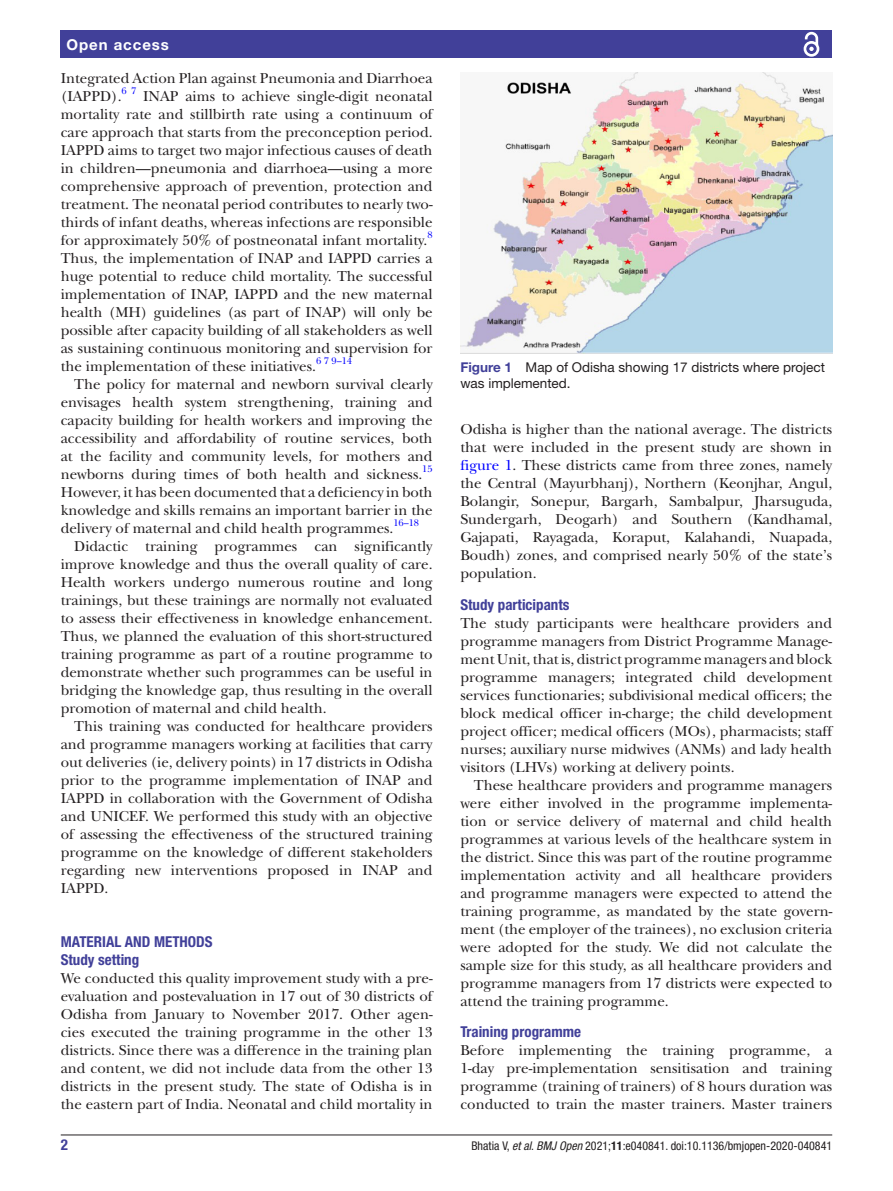
<style>
.page{position:relative;width:893px;height:1191px;background:#fff}
.page>*{position:absolute;margin:0;border:0;box-sizing:border-box;transform-origin:0 0}
.t1{font:15px/18px "New Baskerville";color:#231f20;text-align:justify}
.t2{font:700 condensed 15px/18px "Helvetica Neue LT Std";color:#414099}
.t3{font:700 15px "Helvetica Neue LT Std";letter-spacing:.065em;color:#fff}
.t4{font:13.5px/16.2px "Helvetica Neue LT Std";color:#231f20}
.t5{font:condensed 12px "Helvetica Neue LT Std";color:#231f20}
.t6{font:9.9px "New Baskerville";color:#00f}
.s1{font-weight:700;color:#414099}
.s2{color:#00f}
.s3{font-style:italic}
.s4{font-weight:700}
</style>
<div class="page">
<hr style="left:61px;top:1134px;width:771px;height:1px;background:#231f20">
<div style="left:61px;top:31px;width:771px;height:27px;background:#414099"></div>
<svg style="left:803px;top:31px;width:17px;height:26px"></svg>
<img style="left:460px;top:73px;width:372px;height:281px">
<p class="t3" style="left:66px;top:35px;width:104px">Open access</p>
<p class="t1" style="left:61px;top:69px;width:373px">Integrated Action Plan against Pneumonia and Diarrhoea (IAPPD).</p>
<p class="t6" style="left:122px;top:85px;width:16px">6 7</p>
<p class="t1" style="left:61px;top:87px;width:373px;text-indent:82px">INAP aims to achieve single-digit neonatal mortality rate and stillbirth rate using a continuum of care approach that starts from the preconception period.<br>IAPPD aims to target two major infectious causes of death in children—pneumonia and diarrhoea—using a more comprehensive approach of prevention, protection and treatment. The neonatal period contributes to nearly two&shy;thirds of infant deaths, whereas infections are responsible for approximately 50% of postneonatal infant mortality.</p>
<p class="t6" style="left:427px;top:229px;width:7px">8</p>
<p class="t1" style="left:61px;top:249px;width:373px">Thus, the implementation of INAP and IAPPD carries a huge potential to reduce child mortality. The successful implementation of INAP, IAPPD and the new maternal health (MH) guidelines (as part of INAP) will only be possible after capacity building of all stakeholders as well as sustaining continuous monitoring and supervision for the implementation of these initiatives.</p>
<p class="t6" style="left:316px;top:355px;width:38px">6 7 9–14</p>
<p class="t1" style="left:61px;top:375px;width:373px;text-indent:14px">The policy for maternal and newborn survival clearly envisages health system strengthening, training and capacity building for health workers and improving the accessibility and affordability of routine services, both at the facility and community levels, for mothers and newborns during times of both health and sickness.<sup>15<br></sup>However, it has been documented that a deficiency in both knowledge and skills remains an important barrier in the delivery of maternal and child health programmes.</p>
<p class="t6" style="left:393px;top:517px;width:27px">16–18</p>
<p class="t1" style="left:61px;top:537px;width:373px;text-indent:14px">Didactic training programmes can significantly improve knowledge and thus the overall quality of care.<br>Health workers undergo numerous routine and long trainings, but these trainings are normally not evaluated to assess their effectiveness in knowledge enhancement.<br>Thus, we planned the evaluation of this short-structured training programme as part of a routine programme to demonstrate whether such programmes can be useful in bridging the knowledge gap, thus resulting in the overall promotion of maternal and child health.</p>
<p class="t1" style="left:61px;top:717px;width:373px;text-indent:14px">This training was conducted for healthcare providers and programme managers working at facilities that carry out deliveries (ie, delivery points) in 17 districts in Odisha prior to the programme implementation of INAP and IAPPD in collaboration with the Government of Odisha and UNICEF. We performed this study with an objective of assessing the effectiveness of the structured training programme on the knowledge of different stakeholders regarding new interventions proposed in INAP and IAPPD.</p>
<p class="t2" style="left:61px;top:932px;width:153px">MATERIAL AND METHODS<br>Study setting</p>
<p class="t1" style="left:61px;top:969px;width:373px">We conducted this quality improvement study with a pre&shy;evaluation and postevaluation in 17 out of 30 districts of Odisha from January to November 2017. Other agen&shy;cies executed the training programme in the other 13 districts. Since there was a difference in the training plan and content, we did not include data from the other 13 districts in the present study. The state of Odisha is in the eastern part of India. Neonatal and child mortality in</p>
<p class="t4" style="left:460px;top:358px;width:366px"><span class="s1">Figure 1</span> Map of Odisha showing 17 districts where project was implemented.</p>
<p class="t1" style="left:460px;top:420px;width:373px">Odisha is higher than the national average. The districts that were included in the present study are shown in <span class="s2">figure 1</span>. These districts came from three zones, namely the Central (Mayurbhanj), Northern (Keonjhar, Angul, Bolangir, Sonepur, Bargarh, Sambalpur, Jharsuguda, Sundergarh, Deogarh) and Southern (Kandhamal, Gajapati, Rayagada, Koraput, Kalahandi, Nuapada, Boudh) zones, and comprised nearly 50% of the state’s population.</p>
<p class="t2" style="left:460px;top:595px;width:111px">Study participants</p>
<p class="t1" style="left:460px;top:614px;width:373px">The study participants were healthcare providers and programme managers from District Programme Manage&shy;ment Unit, that is, district programme managers and block programme managers; integrated child development services functionaries; subdivisional medical officers; the block medical officer in-charge; the child development project officer; medical officers (MOs), pharmacists; staff nurses; auxiliary nurse midwives (ANMs) and lady health visitors (LHVs) working at delivery points.</p>
<p class="t1" style="left:460px;top:776px;width:373px;text-indent:14px">These healthcare providers and programme managers were either involved in the programme implementa&shy;tion or service delivery of maternal and child health programmes at various levels of the healthcare system in the district. Since this was part of the routine programme implementation activity and all healthcare providers and programme managers were expected to attend the training programme, as mandated by the state govern&shy;ment (the employer of the trainees), no exclusion criteria were adopted for the study. We did not calculate the sample size for this study, as all healthcare providers and programme managers from 17 districts were expected to attend the training programme.</p>
<p class="t2" style="left:460px;top:1022px;width:122px">Training programme</p>
<p class="t1" style="left:460px;top:1041px;width:373px">Before implementing the training programme, a 1-day pre-implementation sensitisation and training programme (training of trainers) of 8 hours duration was conducted to train the master trainers. Master trainers</p>
<p class="t2" style="left:61px;top:1135px;width:9px">2</p>
<p class="t5" style="left:471px;top:1138px;width:362px">Bhatia V, <span class="s3">et al</span>. <span class="s3">BMJ Open</span> 2021;<span class="s4">11</span>:e040841. doi:10.1136/bmjopen-2020-040841</p>
</div>
